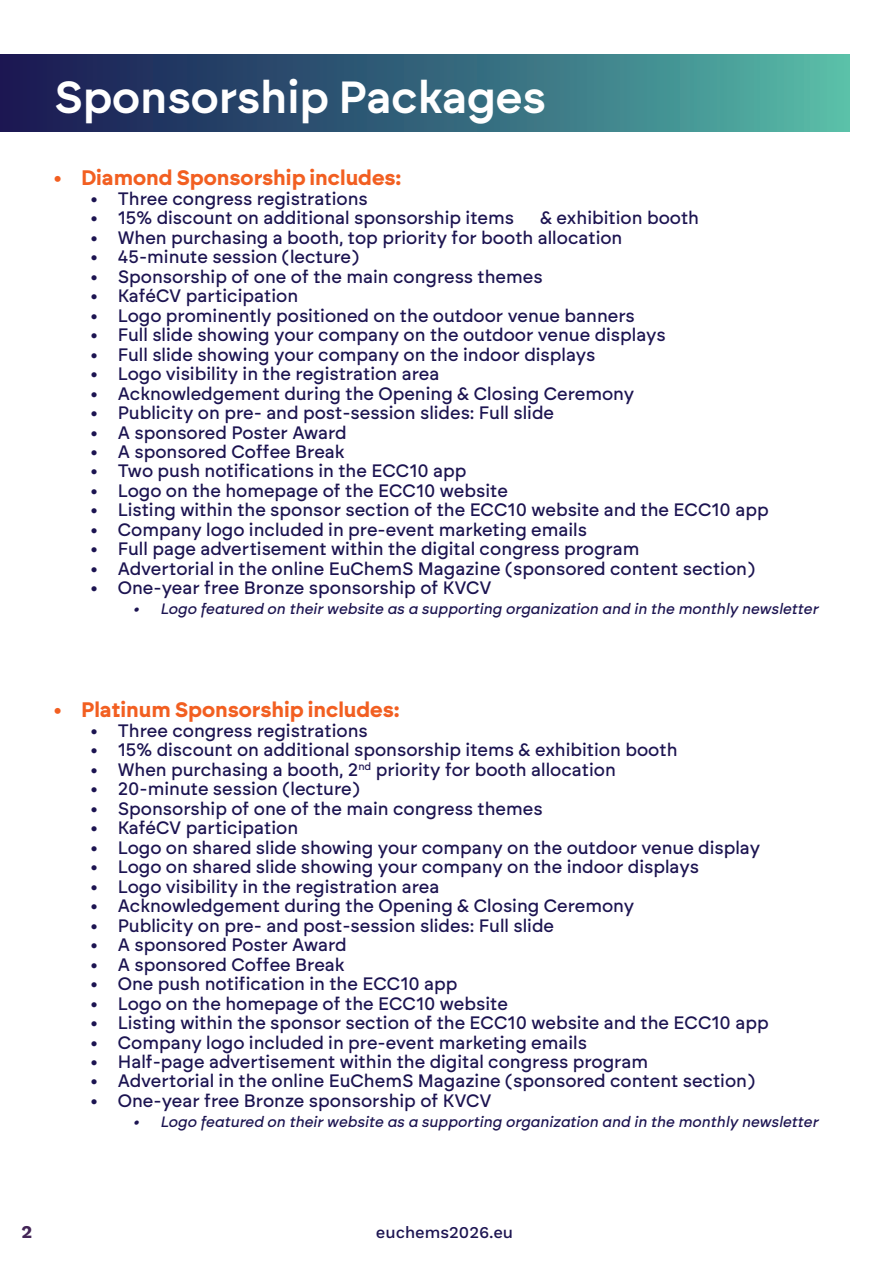
<style>
.page{position:relative;width:893px;height:1263px;background:#fff}
.page>*{position:absolute;margin:0;border:0;box-sizing:border-box;transform-origin:0 0}
.t1{font:600 45px "Brockmann";color:#fff}
.t2{font:700 21px "Brockmann";color:#f25f21}
.t3{font:500 18px "Brockmann";color:#1c1451}
.t4{font:700 18px "Work Sans";color:#432557}
.t5{font:500 16.5px "Work Sans";color:#1c1451}
.t6{font:italic 500 15px "Brockmann";color:#1c1451}
</style>
<div class="page">
<div style="left:0;top:55px;width:850px;height:76px;background:linear-gradient(to right,#161450,#54b8a7)"></div>
<h1 class="t1" style="left:54px;top:69px;width:493px">Sponsorship Packages</h1>
<p class="t2" style="left:54px;top:165px;width:349px">• Diamond Sponsorship includes:</p>
<p class="t3" style="left:91px;top:187px;width:279px">• Three congress registrations</p>
<p class="t3" style="left:91px;top:206px;width:425px">• 15% discount on additional sponsorship items</p>
<p class="t3" style="left:540px;top:206px;width:161px">&amp; exhibition booth</p>
<p class="t3" style="left:91px;top:226px;width:533px">• When purchasing a booth, top priority for booth allocation</p>
<p class="t3" style="left:91px;top:245px;width:270px">• 45-minute session (lecture)</p>
<p class="t3" style="left:91px;top:265px;width:453px">• Sponsorship of one of the main congress themes</p>
<p class="t3" style="left:91px;top:284px;width:209px">• KaféCV participation</p>
<p class="t3" style="left:91px;top:304px;width:545px">• Logo prominently positioned on the outdoor venue banners</p>
<p class="t3" style="left:91px;top:323px;width:576px">• Full slide showing your company on the outdoor venue displays</p>
<p class="t3" style="left:91px;top:343px;width:506px">• Full slide showing your company on the indoor displays</p>
<p class="t3" style="left:91px;top:362px;width:350px">• Logo visibility in the registration area</p>
<p class="t3" style="left:91px;top:382px;width:545px">• Acknowledgement during the Opening &amp; Closing Ceremony</p>
<p class="t3" style="left:91px;top:401px;width:465px">• Publicity on pre- and post-session slides: Full slide</p>
<p class="t3" style="left:91px;top:421px;width:257px">• A sponsored Poster Award</p>
<p class="t3" style="left:91px;top:440px;width:255px">• A sponsored Coffee Break</p>
<p class="t3" style="left:91px;top:460px;width:377px">• Two push notifications in the ECC10 app</p>
<p class="t3" style="left:91px;top:479px;width:419px">• Logo on the homepage of the ECC10 website</p>
<p class="t3" style="left:91px;top:499px;width:679px">• Listing within the sponsor section of the ECC10 website and the ECC10 app</p>
<p class="t3" style="left:91px;top:518px;width:498px">• Company logo included in pre-event marketing emails</p>
<p class="t3" style="left:91px;top:538px;width:550px">• Full page advertisement within the digital congress program</p>
<p class="t3" style="left:91px;top:557px;width:666px">• Advertorial in the online EuChemS Magazine (sponsored content section)</p>
<p class="t3" style="left:91px;top:577px;width:402px">• One-year free Bronze sponsorship of KVCV</p>
<p class="t6" style="left:133px;top:599px;width:686px">• Logo featured on their website as a supporting organization and in the monthly newsletter</p>
<p class="t2" style="left:54px;top:697px;width:347px">• Platinum Sponsorship includes:</p>
<p class="t3" style="left:91px;top:719px;width:279px">• Three congress registrations</p>
<p class="t3" style="left:91px;top:738px;width:588px">• 15% discount on additional sponsorship items &amp; exhibition booth</p>
<p class="t3" style="left:91px;top:758px;width:527px">• When purchasing a booth, 2<sup>nd</sup> priority for booth allocation</p>
<p class="t3" style="left:91px;top:777px;width:270px">• 20-minute session (lecture)</p>
<p class="t3" style="left:91px;top:797px;width:453px">• Sponsorship of one of the main congress themes</p>
<p class="t3" style="left:91px;top:816px;width:209px">• KaféCV participation</p>
<p class="t3" style="left:91px;top:836px;width:671px">• Logo on shared slide showing your company on the outdoor venue display</p>
<p class="t3" style="left:91px;top:855px;width:610px">• Logo on shared slide showing your company on the indoor displays</p>
<p class="t3" style="left:91px;top:875px;width:350px">• Logo visibility in the registration area</p>
<p class="t3" style="left:91px;top:894px;width:545px">• Acknowledgement during the Opening &amp; Closing Ceremony</p>
<p class="t3" style="left:91px;top:914px;width:465px">• Publicity on pre- and post-session slides: Full slide</p>
<p class="t3" style="left:91px;top:933px;width:257px">• A sponsored Poster Award</p>
<p class="t3" style="left:91px;top:953px;width:255px">• A sponsored Coffee Break</p>
<p class="t3" style="left:91px;top:972px;width:368px">• One push notification in the ECC10 app</p>
<p class="t3" style="left:91px;top:992px;width:419px">• Logo on the homepage of the ECC10 website</p>
<p class="t3" style="left:91px;top:1011px;width:679px">• Listing within the sponsor section of the ECC10 website and the ECC10 app</p>
<p class="t3" style="left:91px;top:1031px;width:498px">• Company logo included in pre-event marketing emails</p>
<p class="t3" style="left:91px;top:1050px;width:559px">• Half-page advertisement within the digital congress program</p>
<p class="t3" style="left:91px;top:1070px;width:666px">• Advertorial in the online EuChemS Magazine (sponsored content section)</p>
<p class="t3" style="left:91px;top:1089px;width:402px">• One-year free Bronze sponsorship of KVCV</p>
<p class="t6" style="left:133px;top:1112px;width:686px">• Logo featured on their website as a supporting organization and in the monthly newsletter</p>
<p class="t4" style="left:22px;top:1221px;width:12px">2</p>
<p class="t5" style="left:376px;top:1223px;width:139px">euchems2026.eu</p>
</div>
